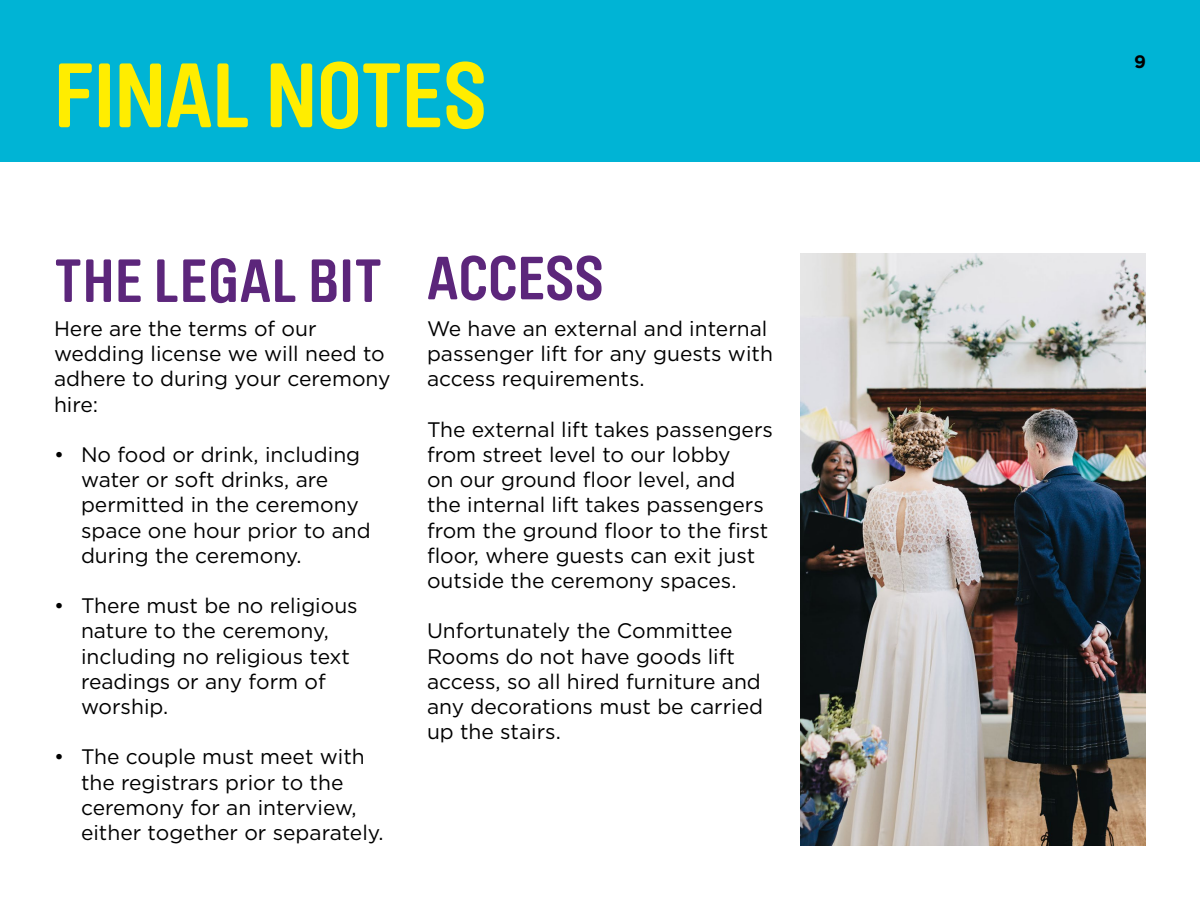
<style>
.page{position:relative;width:1200px;height:900px;background:#fff}
.page>*{position:absolute;margin:0;border:0;box-sizing:border-box;transform-origin:0 0}
.t1{font:700 90px "Brauer Neue Std";color:#ffed00}
.t2{font:700 60px "Brauer Neue Std";letter-spacing:.015em;color:#5c267b}
.t3{font:21px/25.2px "Gotham";color:#000}
.t4{font:700 18px "Gotham";color:#000}
</style>
<div class="page">
<div style="left:0;top:0;width:1200px;height:162px;background:#00b4d5"></div>
<img style="left:800px;top:253px;width:346px;height:593px">
<h1 class="t1" style="left:54px;top:44px;width:435px">FINAL NOTES</h1>
<h2 class="t2" style="left:54px;top:247px;width:329px">THE LEGAL BIT</h2>
<p class="t3" style="left:54px;top:315px;width:338px">Here are the terms of our wedding license we will need to adhere to during your ceremony hire:</p>
<p class="t3" style="left:81px;top:441px;width:291px;text-indent:-27px">• No food or drink, including water or soft drinks, are permitted in the ceremony space one hour prior to and during the ceremony.</p>
<p class="t3" style="left:81px;top:593px;width:278px;text-indent:-27px">• There must be no religious nature to the ceremony, including no religious text readings or any form of worship.</p>
<p class="t3" style="left:81px;top:744px;width:304px;text-indent:-27px">• The couple must meet with the registrars prior to the ceremony for an interview, either together or separately.</p>
<h2 class="t2" style="left:427px;top:244px;width:178px">ACCESS</h2>
<p class="t3" style="left:427px;top:315px;width:347px">We have an external and internal passenger lift for any guests with access requirements.</p>
<p class="t3" style="left:427px;top:416px;width:348px">The external lift takes passengers from street level to our lobby<br>on our ground floor level, and the internal lift takes passengers from the ground floor to the first floor, where guests can exit just outside the ceremony spaces.</p>
<p class="t3" style="left:427px;top:618px;width:338px">Unfortunately the Committee<br>Rooms do not have goods lift access, so all hired furniture and any decorations must be carried up the stairs.</p>
<p class="t4" style="left:1134px;top:49px;width:13px">9</p>
</div>
